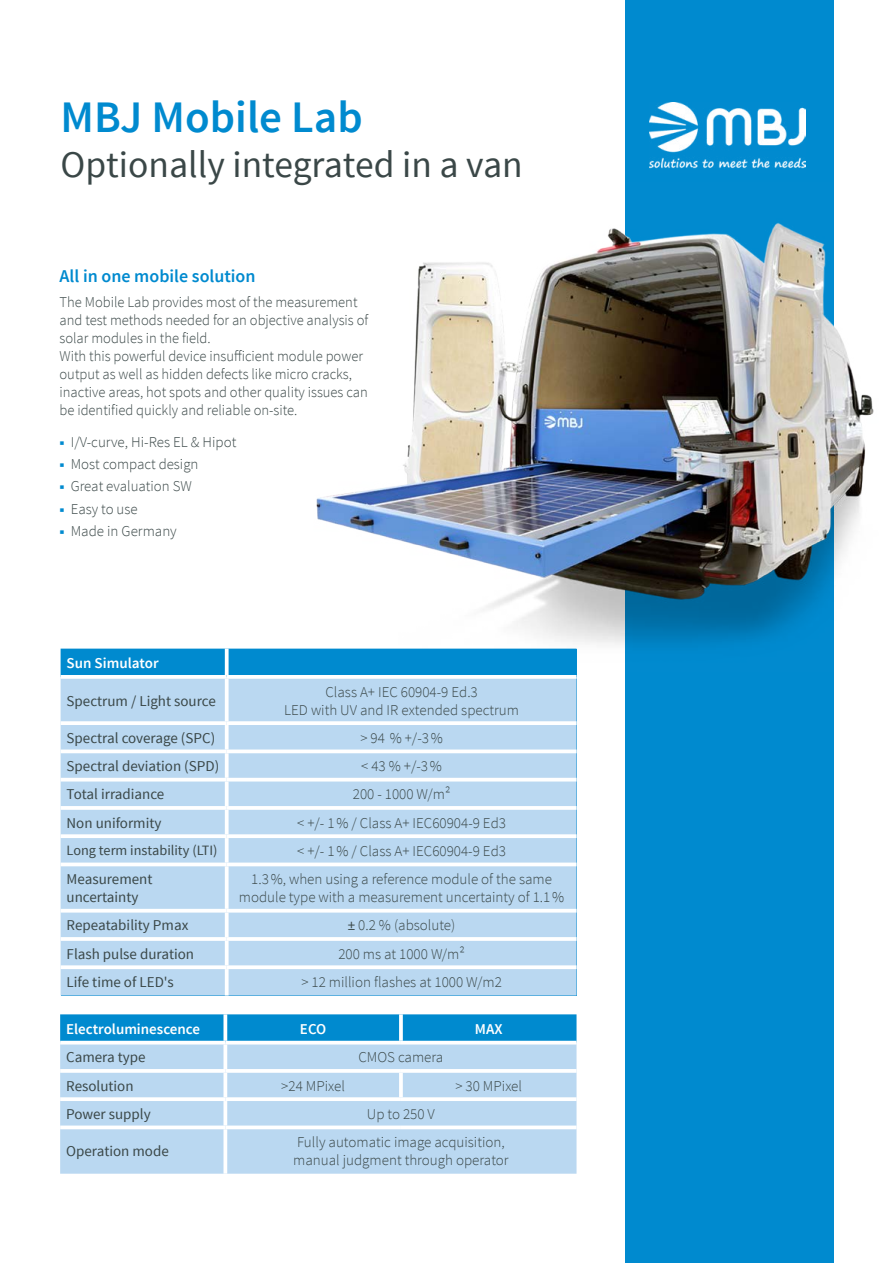
<style>
.page{position:relative;width:893px;height:1263px;background:#fff}
.page>*{position:absolute;margin:0;border:0;box-sizing:border-box;transform-origin:0 0}
.t1{font:600 45px "Source Sans Pro";color:#008acf}
.t2{font:37.5px "Source Sans Pro";color:#3a4747}
.t3{font:600 18px "Source Sans Pro";color:#008acf}
.t4{font:300 15px/18px "Source Sans Pro";color:#3a4747;text-align:center}
.t5{font:15px/18px "Source Sans Pro";color:#3a4747}
.t6{font:600 15px "Source Sans Pro";color:#fff}
.t7{font:14.25px "Source Sans Pro";color:#3a4747}
.s1{font-weight:700;color:#008acf}
.s2{font-weight:400}
</style>
<div class="page">
<div style="left:625px;top:0;width:208px;height:1263px;background:#008acf"></div>
<img style="left:649px;top:102px;width:156px;height:67px">
<img style="left:292px;top:182px;width:582px;height:489px">
<div style="left:61px;top:649px;width:515px;height:26px;background:#008acf"></div>
<div style="left:61px;top:679px;width:515px;height:316px;background:#bad8f1"></div>
<svg style="left:225px;top:649px;width:4px;height:26px"></svg>
<svg style="left:61px;top:675px;width:166px;height:4px"></svg>
<svg style="left:227px;top:678px;width:349px;height:1px"></svg>
<svg style="left:225px;top:679px;width:4px;height:42px"></svg>
<svg style="left:61px;top:721px;width:166px;height:4px"></svg>
<svg style="left:227px;top:721px;width:349px;height:4px"></svg>
<svg style="left:225px;top:725px;width:4px;height:24px"></svg>
<svg style="left:61px;top:749px;width:166px;height:4px"></svg>
<svg style="left:227px;top:749px;width:349px;height:4px"></svg>
<svg style="left:225px;top:753px;width:4px;height:25px"></svg>
<hr style="left:61px;top:778px;width:166px;height:3px;background:#fff">
<hr style="left:227px;top:778px;width:349px;height:3px;background:#fff">
<svg style="left:225px;top:781px;width:4px;height:25px"></svg>
<hr style="left:61px;top:806px;width:166px;height:4px;background:#fff">
<hr style="left:227px;top:806px;width:349px;height:4px;background:#fff">
<svg style="left:225px;top:810px;width:4px;height:24px"></svg>
<svg style="left:61px;top:834px;width:166px;height:4px"></svg>
<svg style="left:227px;top:834px;width:349px;height:4px"></svg>
<svg style="left:225px;top:838px;width:4px;height:24px"></svg>
<svg style="left:61px;top:862px;width:166px;height:4px"></svg>
<svg style="left:227px;top:862px;width:349px;height:4px"></svg>
<svg style="left:225px;top:866px;width:4px;height:43px"></svg>
<hr style="left:61px;top:909px;width:166px;height:3px;background:#fff">
<hr style="left:227px;top:909px;width:349px;height:3px;background:#fff">
<svg style="left:225px;top:912px;width:4px;height:25px"></svg>
<hr style="left:61px;top:937px;width:166px;height:4px;background:#f7fbfd">
<hr style="left:227px;top:937px;width:349px;height:4px;background:#fff">
<svg style="left:225px;top:941px;width:4px;height:24px"></svg>
<svg style="left:61px;top:965px;width:166px;height:4px"></svg>
<svg style="left:227px;top:965px;width:349px;height:4px"></svg>
<svg style="left:225px;top:969px;width:4px;height:26px"></svg>
<svg style="left:60px;top:1014px;width:516px;height:27px;background:#068cd0"></svg>
<div style="left:60px;top:1044px;width:516px;height:130px;background:#bad8f1"></div>
<svg style="left:223px;top:1014px;width:4px;height:27px"></svg>
<svg style="left:399px;top:1014px;width:4px;height:27px"></svg>
<svg style="left:223px;top:1044px;width:4px;height:25px"></svg>
<svg style="left:60px;top:1069px;width:165px;height:4px"></svg>
<svg style="left:225px;top:1069px;width:176px;height:4px"></svg>
<svg style="left:223px;top:1073px;width:4px;height:24px"></svg>
<svg style="left:401px;top:1069px;width:175px;height:4px"></svg>
<hr style="left:399px;top:1073px;width:4px;height:24px;background:#fff">
<svg style="left:60px;top:1097px;width:165px;height:4px"></svg>
<svg style="left:225px;top:1097px;width:176px;height:4px"></svg>
<svg style="left:223px;top:1101px;width:4px;height:24px"></svg>
<svg style="left:401px;top:1097px;width:175px;height:4px"></svg>
<svg style="left:223px;top:1129px;width:4px;height:45px"></svg>
<svg style="left:60px;top:1125px;width:165px;height:4px"></svg>
<svg style="left:225px;top:1125px;width:176px;height:4px"></svg>
<svg style="left:401px;top:1125px;width:175px;height:4px"></svg>
<h1 class="t1" style="left:61px;top:88px;width:304px">MBJ Mobile Lab</h1>
<h2 class="t2" style="left:61px;top:141px;width:464px">Optionally integrated in a van</h2>
<p class="t3" style="left:60px;top:265px;width:198px">All in one mobile solution</p>
<p class="t4" style="left:60px;top:293px;width:310px;text-align:left">The Mobile Lab provides most of the measurement and test methods needed for an objective analysis of solar modules in the field.<br>With this powerful device insufficient module power output as well as hidden defects like micro cracks, inactive areas, hot spots and other quality issues can be identified quickly and reliable on-site.</p>
<p class="t4" style="left:60px;top:433px;width:178px"><span class="s1">■</span> -V/ I curve, Hi-Res EL &amp; Hipot</p>
<p class="t4" style="left:60px;top:455px;width:140px"><span class="s1">■</span> Most compact design</p>
<p class="t4" style="left:60px;top:477px;width:134px"><span class="s1">■</span> Great evaluation SW</p>
<p class="t4" style="left:60px;top:500px;width:80px"><span class="s1">■</span> Easy to use</p>
<p class="t4" style="left:60px;top:522px;width:119px"><span class="s1">■</span> Made in Germany</p>
<p class="t6" style="left:67px;top:654px;width:94px">Sun Simulator</p>
<p class="t5" style="left:67px;top:692px;width:151px">Spectrum / Light source</p>
<p class="t5" style="left:67px;top:729px;width:150px">Spectral coverage (SPC(</p>
<p class="t5" style="left:67px;top:757px;width:154px">Spectral deviation (SPD(</p>
<p class="t5" style="left:67px;top:786px;width:99px">Total irradiance</p>
<p class="t5" style="left:67px;top:814px;width:96px">Non uniformity</p>
<p class="t4" style="left:325px;top:683px;width:154px">Class +A IEC 60904-9 Ed.3</p>
<p class="t4" style="left:284px;top:696px;width:236px;line-height:28.2px">LED with UV and IR extended spectrum &lt; 94 % +/-3%</p>
<p class="t4" style="left:361px;top:757px;width:82px">&gt; 43 % +/-3%</p>
<p class="t4" style="left:353px;top:785px;width:99px">200 - 1000 W m/ ²</p>
<p class="t4" style="left:297px;top:814px;width:210px">&lt; +/- 1% / Class +A IEC60904-9 Ed3</p>
<p class="t7" style="left:67px;top:842px;width:152px">Long term instability (LTI)</p>
<p class="t5" style="left:67px;top:870px;width:87px">Measurement uncertainty</p>
<p class="t4" style="left:239px;top:870px;width:327px">1.3%, when using a reference module of the same module type with a measurement uncertainty of 1.1%</p>
<p class="t4" style="left:348px;top:916px;width:109px"><span class="s2">±</span> 0.2 % (absolute(</p>
<p class="t4" style="left:297px;top:842px;width:210px">&lt; +/- 1% / Class +A IEC60904-9 Ed3</p>
<p class="t5" style="left:67px;top:917px;width:123px">Repeatability Pmax</p>
<p class="t5" style="left:67px;top:945px;width:129px">Flash pulse duration</p>
<p class="t4" style="left:338px;top:945px;width:128px">200 ms at 1000 W m/ ²</p>
<p class="t5" style="left:67px;top:973px;width:109px">Life time of LED s'</p>
<p class="t4" style="left:301px;top:973px;width:202px">&gt; 12 million flashes at 1000 W m/ 2</p>
<p class="t6" style="left:66px;top:1020px;width:135px">Electroluminescence</p>
<p class="t6" style="left:300px;top:1020px;width:28px">Eco</p>
<p class="t6" style="left:475px;top:1020px;width:29px">Max</p>
<p class="t5" style="left:66px;top:1049px;width:81px">Camera type</p>
<p class="t4" style="left:358px;top:1048px;width:87px">CMOS camera</p>
<p class="t5" style="left:66px;top:1077px;width:69px">Resolution</p>
<p class="t4" style="left:281px;top:1077px;width:65px">&gt;24 MPixel</p>
<p class="t4" style="left:455px;top:1077px;width:68px">&gt; 30 MPixel</p>
<p class="t5" style="left:66px;top:1105px;width:86px">Power supply</p>
<p class="t4" style="left:367px;top:1105px;width:70px">Up to 250 V</p>
<p class="t5" style="left:66px;top:1142px;width:104px">Operation mode</p>
<p class="t4" style="left:297px;top:1133px;width:209px">Fully automatic image acquisition,</p>
<p class="t4" style="left:293px;top:1151px;width:217px">manual judgment through operator</p>
</div>
